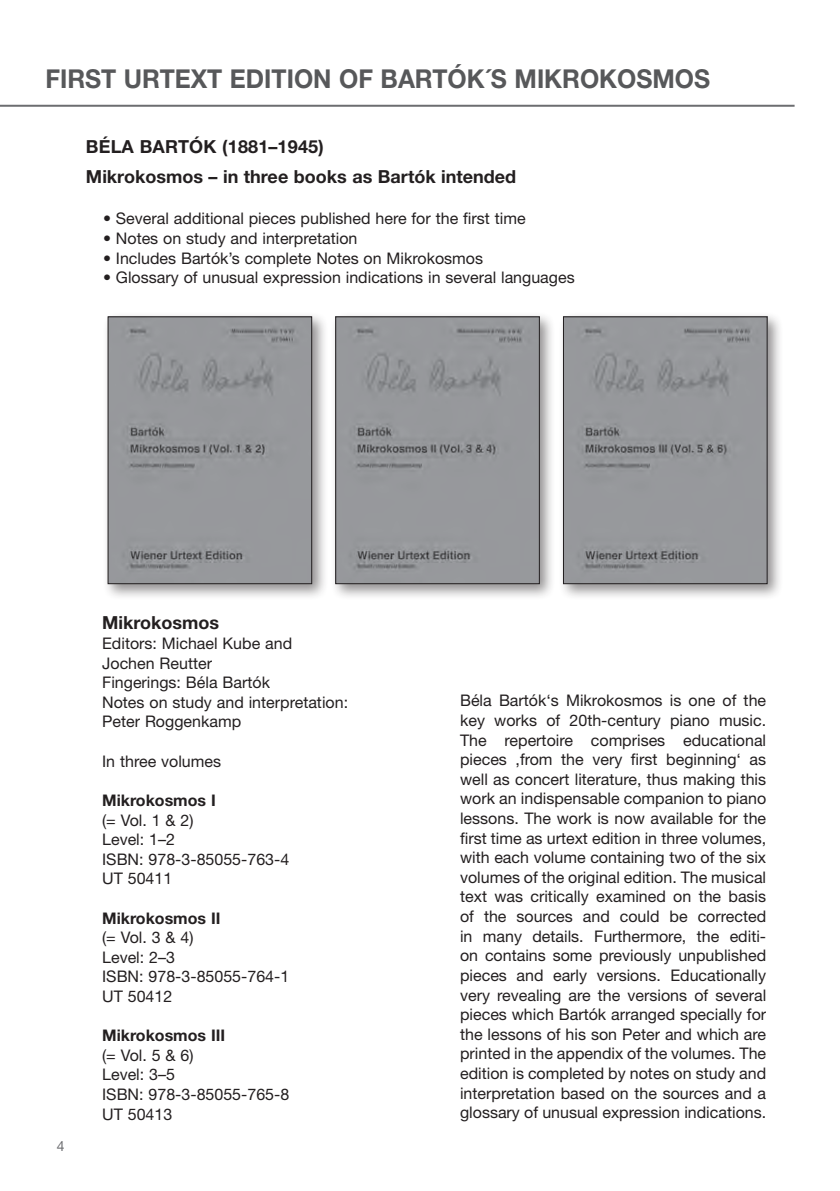
<style>
.page{position:relative;width:840px;height:1191px;background:#fff}
.page>*{position:absolute;margin:0;border:0;box-sizing:border-box;transform-origin:0 0}
.t1{font:700 26px "Helvetica Neue";color:#57585a;scale:.95 1}
.t2{font:700 18px/30.2px "Helvetica Neue";color:#231f20}
.t3{font:16px/19.6px "Helvetica Neue";color:#231f20}
.t4{font:700 16px "Helvetica Neue";color:#231f20}
.t5{font:14px "Helvetica Neue";color:#6c6d70}
</style>
<div class="page">
<hr style="left:0;top:105px;width:794px;height:2px;background:#6c6d70">
<div style="left:102px;top:311px;width:226px;height:289px;background:#231f20;opacity:.5"></div>
<img style="left:110px;top:319px;width:200px;height:263px">
<div style="left:108px;top:317px;width:204px;height:267px;border:1px solid #231f20"></div>
<div style="left:330px;top:311px;width:225px;height:289px;background:#231f20;opacity:.5"></div>
<img style="left:337px;top:319px;width:200px;height:263px">
<div style="left:335px;top:317px;width:204px;height:267px;border:1px solid #231f20"></div>
<div style="left:557px;top:311px;width:226px;height:289px;background:#231f20;opacity:.5"></div>
<img style="left:565px;top:319px;width:199px;height:263px">
<div style="left:563px;top:317px;width:203px;height:267px;border:1px solid #231f20"></div>
<h1 class="t1" style="left:45px;top:63px;width:700px">First urtext edition of Bartók´s Mikrokosmos</h1>
<p class="t2" style="left:86px;top:131px;width:81px">BÉLA BARTÓ</p>
<p class="t2" style="left:86px;top:131px;width:431px;text-indent:117px">K (1881–1945)<br>Mikrokosmos – in three books as Bartók intended</p>
<p class="t3" style="left:103px;top:209px;width:424px">• Several additional pieces published here for the first time</p>
<p class="t3" style="left:103px;top:228px;width:256px">• N otes on study and interpretation</p>
<p class="t3" style="left:103px;top:248px;width:381px">• I ncludes Bartók’s complete Notes on Mikrokosmos</p>
<p class="t3" style="left:103px;top:267px;width:473px">• Glossary of unusual expression indications in several languages</p>
<p class="t5" style="left:57px;top:1138px;width:9px">4</p>
<p class="t2" style="left:102px;top:607px;width:118px">Mikrokosmos</p>
<p class="t3" style="left:102px;top:633px;width:247px">Editors: Michael Kube and<br>Jochen Reutter<br>Fingerings: Béla Bartók<br>N otes on study and interpretation:<br>Peter Roggenkamp</p>
<p class="t3" style="left:102px;top:751px;width:120px">I n three volumes</p>
<p class="t4" style="left:102px;top:790px;width:113px">Mikrokosmos I</p>
<p class="t3" style="left:102px;top:809px;width:188px">(= Vol. 1 &amp; 2)<br>Level: 1–2<br>ISBN : 978-3-85055-763-4<br>UT 50411</p>
<p class="t4" style="left:102px;top:908px;width:114px">Mikrokosmos II</p>
<p class="t3" style="left:102px;top:927px;width:188px">(= Vol. 3 &amp; 4)<br>Level: 2–3<br>ISBN : 978-3-85055-764-1<br>UT 50412</p>
<p class="t4" style="left:102px;top:1025px;width:114px">Mikrokosmos III</p>
<p class="t3" style="left:102px;top:1045px;width:188px">(= Vol. 5 &amp; 6)<br>Level: 3–5<br>ISBN : 978-3-85055-765-8<br>UT 50413</p>
<p class="t3" style="left:460px;top:690px;width:307px;text-align:justify">Béla Bartók‘s Mikrokosmos is one of the key works of 20th-century piano music.<br>The repertoire comprises educational pieces ‚from the very first beginning‘ as well as concert literature, thus making this work an indispensable companion to piano lessons. The work is now available for the first time as urtext edition in three volumes, with each volume containing two of the six volumes of the original edition. The musical text was critically examined on the basis of the sources and could be corrected in many details. Furthermore, the editi&shy;on contains some previously unpublished pieces and early versions. Educationally very revealing are the versions of several pieces which Bartók arranged specially for the lessons of his son Peter and which are printed in the appendix of the volumes. The edition is completed by notes on study and interpretation based on the sources and a glossary of unusual expression indications.</p>
</div>
